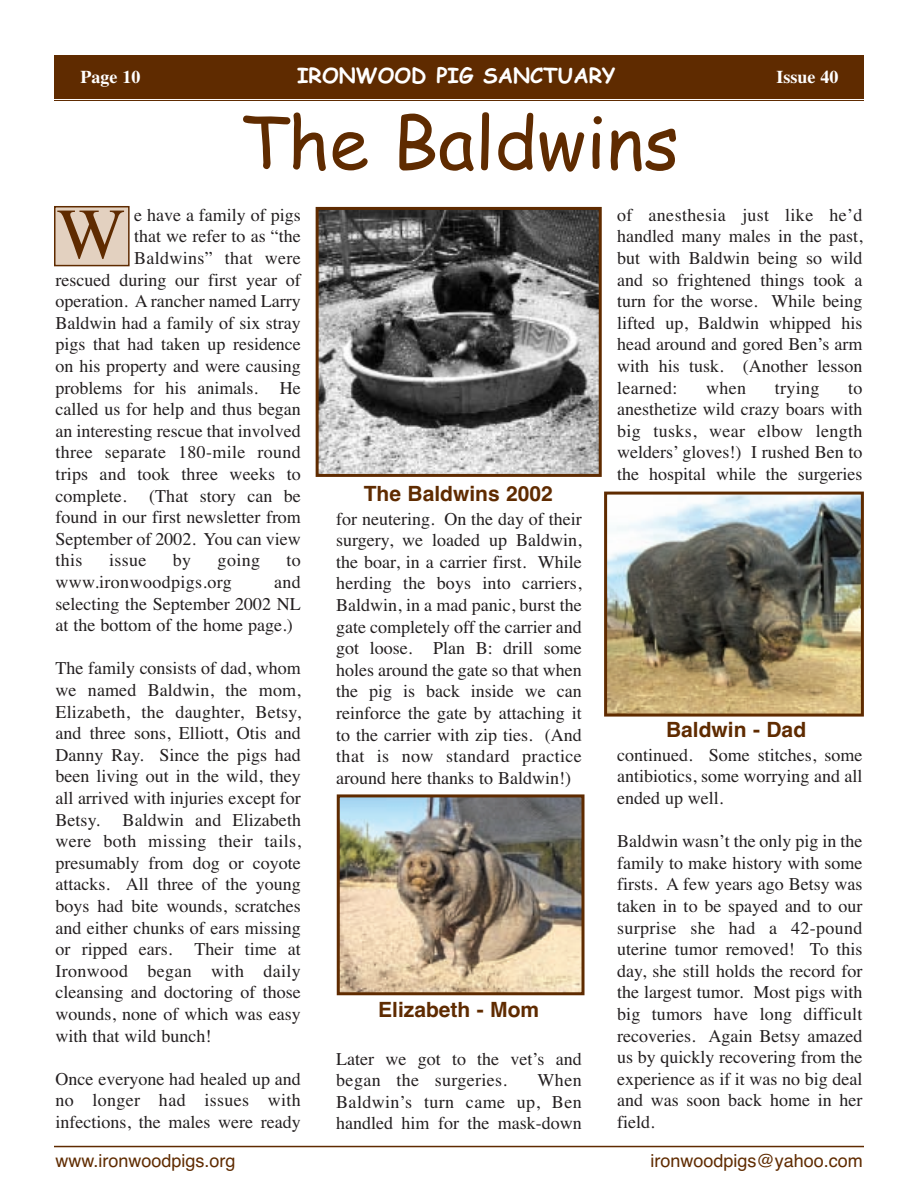
<style>
.page{position:relative;width:918px;height:1188px;background:#fff}
.page>*{position:absolute;margin:0;border:0;box-sizing:border-box;transform-origin:0 0}
.t1{font:72px "Comic Sans MS";color:#5f2b00}
.t2{font:72px "Times";color:#5f2b00}
.t3{font:700 21px "Helvetica";color:#5f2b00}
.t4{font:700 21px "Comic Sans MS";color:#fff}
.t5{font:18px/21.6px "Times";color:#231f20;text-align:justify}
.t6{font:18px "Times";letter-spacing:.02em;color:#231f20}
.t7{font:18px "Helvetica";color:#5f2b00}
.t8{font:700 18px "Times";color:#fff}
</style>
<div class="page">
<div style="left:54px;top:56px;width:810px;height:43px;background:#5f2b00"></div>
<hr style="left:54px;top:100px;width:810px;height:1px;background:#5f2b00">
<hr style="left:54px;top:1146px;width:810px;height:1px;background:#5f2b00">
<img style="left:320px;top:211px;width:278px;height:262px">
<div style="left:316px;top:207px;width:286px;height:270px;border:3px solid #5f2b00"></div>
<img style="left:341px;top:798px;width:240px;height:193px">
<div style="left:337px;top:794px;width:248px;height:201px;border:3px solid #5f2b00"></div>
<img style="left:608px;top:496px;width:252px;height:217px">
<div style="left:604px;top:492px;width:260px;height:225px;border:3px solid #5f2b00"></div>
<div style="left:55px;top:207px;width:74px;height:59px;background:#e3d1c0"></div>
<div style="left:54px;top:206px;width:76px;height:60px;border:2px solid #5f2b00"></div>
<p class="t8" style="left:80px;top:66px;width:61px">Page 10</p>
<p class="t4" style="left:297px;top:63px;width:320px">IRONWOOD PIG SANCTUARY</p>
<p class="t8" style="left:777px;top:66px;width:63px">Issue 40</p>
<h1 class="t1" style="left:239px;top:102px;width:442px">The Baldwins</h1>
<p class="t5" style="left:134px;top:204px;width:168px">e have a family of pigs</p>
<p class="t5" style="left:134px;top:225px;width:168px">that we refer to as “the</p>
<p class="t6" style="left:134px;top:247px;width:168px">Baldwins” that were</p>
<p class="t5" style="left:55px;top:269px;width:247px">rescued during our first year of</p>
<p class="t5" style="left:55px;top:290px;width:247px">operation. A rancher named Larry</p>
<p class="t5" style="left:55px;top:312px;width:247px">Baldwin had a family of six stray</p>
<p class="t5" style="left:55px;top:333px;width:247px">pigs that had taken up residence</p>
<p class="t5" style="left:55px;top:355px;width:247px">on his property and were causing</p>
<p class="t5" style="left:55px;top:377px;width:247px">problems for his animals. He</p>
<p class="t5" style="left:55px;top:398px;width:247px">called us for help and thus began</p>
<p class="t5" style="left:55px;top:420px;width:247px">an interesting rescue that involved</p>
<p class="t6" style="left:55px;top:442px;width:247px">three separate 180-mile round</p>
<p class="t5" style="left:55px;top:463px;width:247px">trips and took three weeks to</p>
<p class="t5" style="left:55px;top:485px;width:73px">complete.</p>
<h1 class="t2" style="left:57px;top:191px;width:69px">W</h1>
<p class="t5" style="left:55px;top:485px;width:247px;text-indent:94px">(That story can be found in our first newsletter from September of 2002. You can view this</p>
<p class="t5" style="left:109px;top:549px;width:39px">issue</p>
<p class="t5" style="left:173px;top:549px;width:20px">by</p>
<p class="t5" style="left:218px;top:549px;width:44px">going</p>
<p class="t5" style="left:287px;top:549px;width:16px">to</p>
<p class="t6" style="left:55px;top:571px;width:178px">www.ironwoodpigs.org</p>
<p class="t5" style="left:56px;top:571px;width:247px;text-indent:219px">and selecting the September 2002 NL at the bottom of the home page.)</p>
<p class="t5" style="left:56px;top:657px;width:247px">The family consists of dad, whom we named Baldwin, the mom, Elizabeth, the daughter, Betsy, and three sons, Elliott, Otis and Danny Ray. Since the pigs had been living out in the wild, they all arrived with injuries except for Betsy.</p>
<p class="t5" style="left:56px;top:809px;width:247px;text-indent:67px">Baldwin and Elizabeth were both missing their tails, presumably from dog or coyote attacks. All three of the young boys had bite wounds, scratches and either chunks of ears missing or ripped ears. Their time at Ironwood began with daily cleansing and doctoring of those wounds, none of which was easy with that wild bunch!</p>
<p class="t5" style="left:56px;top:1068px;width:247px">Once everyone had healed up and no longer had issues with infections, the males were ready</p>
<p class="t3" style="left:364px;top:481px;width:191px">The Baldwins 2002</p>
<p class="t5" style="left:336px;top:508px;width:247px">for neutering. On the day of their surgery, we loaded up Baldwin, the boar, in a carrier first. While herding the boys into carriers, Baldwin, in a mad panic, burst the gate completely off the carrier and got loose. Plan B: drill some holes around the gate so that when the pig is back inside we can reinforce the gate by attaching it to the carrier with zip ties. (And that is now standard practice around here thanks to Baldwin!)</p>
<p class="t3" style="left:378px;top:997px;width:163px">Elizabeth - Mom</p>
<p class="t5" style="left:336px;top:1048px;width:247px">Later we got to the vet’s and began the surgeries.</p>
<p class="t5" style="left:336px;top:1069px;width:247px;text-indent:201px">When Baldwin’s turn came up, Ben handled him for the mask-down</p>
<p class="t5" style="left:617px;top:204px;width:247px">of anesthesia just like he’d handled many males in the past, but with Baldwin being so wild and so frightened things took a turn for the worse. While being lifted up, Baldwin whipped his head around and gored Ben’s arm with his tusk. (Another lesson learned:</p>
<p class="t5" style="left:706px;top:377px;width:42px">when</p>
<p class="t5" style="left:775px;top:377px;width:46px">trying</p>
<p class="t5" style="left:617px;top:377px;width:247px;text-indent:231px">to anesthetize wild crazy boars with big tusks, wear elbow length welders’ gloves!) I rushed Ben to the hospital while the surgeries</p>
<p class="t3" style="left:666px;top:718px;width:142px">Baldwin - Dad</p>
<p class="t5" style="left:617px;top:744px;width:247px">continued. Some stitches, some antibiotics, some worrying and all ended up well.</p>
<p class="t5" style="left:617px;top:830px;width:247px">Baldwin wasn’t the only pig in the family to make history with some firsts. A few years ago Betsy was taken in to be spayed and to our surprise she had a 42-pound uterine tumor removed! To this day, she still holds the record for the largest tumor. Most pigs with big tumors have long difficult recoveries. Again Betsy amazed us by quickly recovering from the experience as if it was no big deal and was soon back home in her field.</p>
<p class="t7" style="left:56px;top:1150px;width:182px">www.ironwoodpigs.org</p>
<p class="t7" style="left:651px;top:1150px;width:214px">ironwoodpigs@yahoo.com</p>
</div>
